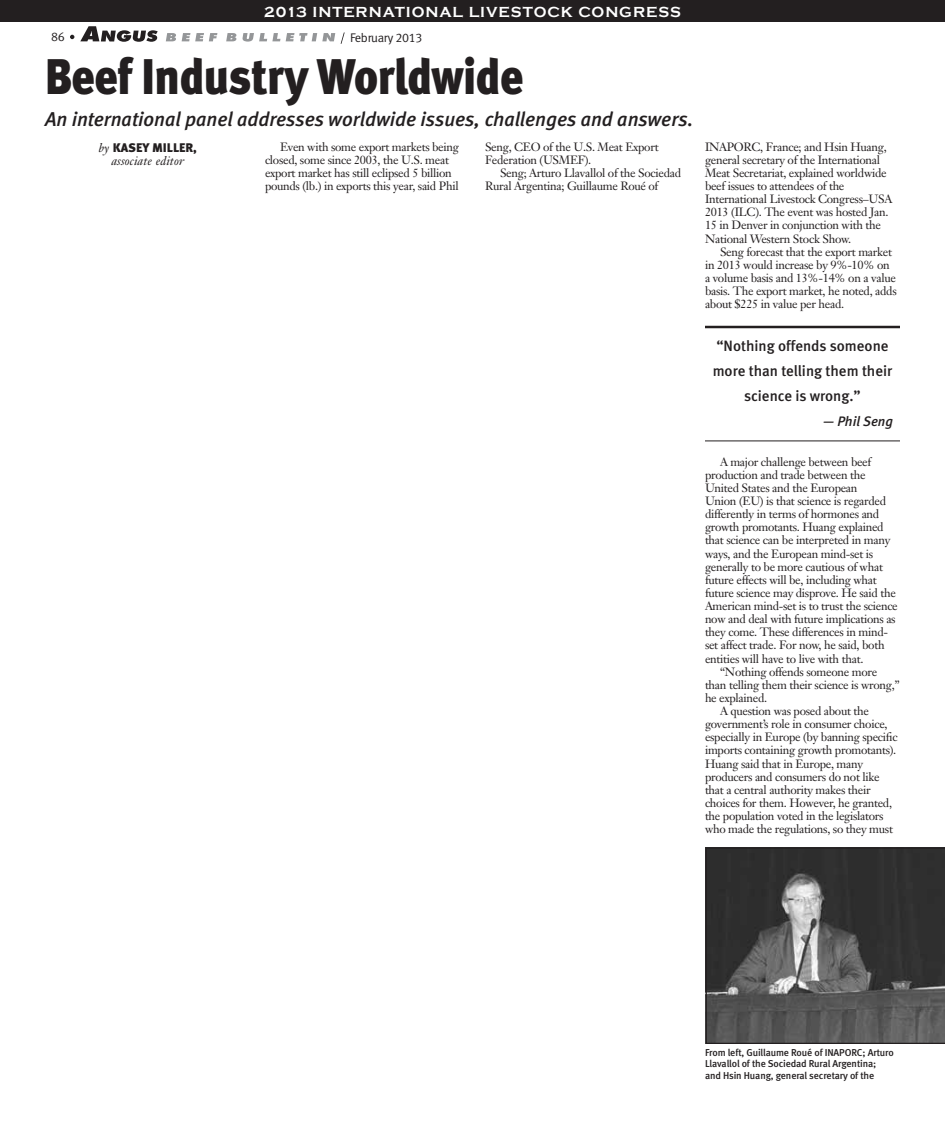
<style>
.page{position:relative;width:945px;height:1125px;background:#fff}
.page>*{position:absolute;margin:0;border:0;box-sizing:border-box;transform-origin:0 0}
.news_headline{font:50px "Meta Black LF";letter-spacing:-.01em;color:#231f20;scale:.9 1}
.deck{font:italic 20px "Meta Medium LF";color:#231f20}
.pull_quote{font:15px/25px "Meta Medium LF";color:#231f20;text-align:center}
.t1{font:700 15px "Copperplate Gothic";letter-spacing:.06em;color:#fff}
.pull_quote-2{font:italic 13.75px "Meta Medium LF";color:#231f20}
.byline{font:italic 12.5px "Janson Text";letter-spacing:.01em;color:#231f20}
.t2{font:12.5px "Meta Black LF Caps";color:#231f20}
.t3{font:12.5px "Meta Normal LF";letter-spacing:-.025em;color:#231f20}
.body_text{font:11.88px/13.1px "Janson Text";letter-spacing:-.025em;color:#231f20}
.cutlines{font:10px/11.2px "Meta Medium LF";letter-spacing:-.01em;color:#231f20}
.s1{font-family:"Janson Text";font-style:italic}
</style>
<div class="page">
<div style="left:0;top:0;width:945px;height:22px;background:#231f20"></div>
<svg style="left:80px;top:26px;width:78px;height:16px"></svg>
<svg style="left:166px;top:33px;width:10px;height:8px"></svg>
<svg style="left:182px;top:33px;width:35px;height:8px"></svg>
<svg style="left:226px;top:33px;width:10px;height:8px"></svg>
<svg style="left:243px;top:33px;width:37px;height:9px"></svg>
<svg style="left:286px;top:33px;width:49px;height:8px"></svg>
<svg style="left:70px;top:35px;width:4px;height:4px"></svg>
<svg style="left:341px;top:32px;width:4px;height:12px"></svg>
<svg style="left:706px;top:848px;width:239px;height:196px"></svg>
<hr style="left:705px;top:326px;width:195px;height:2px;background:#231f20">
<hr style="left:705px;top:441px;width:195px;height:1px;background:#231f20">
<p class="t1" style="left:264px;top:4px;width:418px">2013 INTERNATIONAL LIVESTOCK CONGRESS</p>
<p class="t3" style="left:51px;top:30px;width:15px">86</p>
<p class="t3" style="left:350px;top:31px;width:74px">February 2013</p>
<p class="news_headline" style="left:45px;top:47px;width:533px">Beef Industry Worldwide</p>
<p class="deck" style="left:45px;top:107px;width:650px">An international panel addresses worldwide issues, challenges and answers.</p>
<p class="t2" style="left:99px;top:140px;width:100px"><span class="s1">by</span> KASEY MILLER,</p>
<p class="byline" style="left:111px;top:153px;width:74px">associate editor</p>
<p class="body_text" style="left:265px;top:140px;width:196px;text-indent:15px">Even with some export markets being closed, some since 2003, the U.S. meat export market has still eclipsed 5 billion pounds (lb.) in exports this year, said Phil</p>
<p class="body_text" style="left:485px;top:140px;width:175px">Seng, CEO of the U.S. Meat Export<br>Federation (USMEF).</p>
<p class="body_text" style="left:485px;top:166px;width:198px;text-indent:15px">Seng; Arturo Llavallol of the Sociedad<br>Rural Argentina; Guillaume Roué of</p>
<p class="body_text" style="left:705px;top:140px;width:189px">INAPORC, France; and Hsin Huang, general secretary of the International Meat Secretariat, explained worldwide beef issues to attendees of the International Livestock Congress–USA 2013 (ILC). The event was hosted Jan.<br>15 in Denver in conjunction with the National Western Stock Show.</p>
<p class="body_text" style="left:705px;top:245px;width:193px;text-indent:15px">Seng forecast that the export market in 2013 would increase by 9%-10% on a volume basis and 13%-14% on a value basis. The export market, he noted, adds about $225 in value per head.</p>
<p class="pull_quote" style="left:713px;top:333px;width:181px">“Nothing offends someone more than telling them their science is wrong.”</p>
<p class="pull_quote-2" style="left:823px;top:413px;width:71px">— Phil Seng</p>
<p class="body_text" style="left:705px;top:455px;width:194px;text-indent:15px">A major challenge between beef production and trade between the United States and the European<br>Union (EU) is that science is regarded differently in terms of hormones and growth promotants. Huang explained that science can be interpreted in many ways, and the European mind-set is generally to be more cautious of what future effects will be, including what future science may disprove. He said the American mind-set is to trust the science now and deal with future implications as they come. These differences in mind&shy;set affect trade. For now, he said, both entities will have to live with that.</p>
<p class="body_text" style="left:705px;top:665px;width:196px;text-indent:15px">“Nothing offends someone more than telling them their science is wrong,” he explained.</p>
<p class="body_text" style="left:705px;top:704px;width:194px;text-indent:15px">A question was posed about the government’s role in consumer choice, especially in Europe (by banning specific imports containing growth promotants).<br>Huang said that in Europe, many producers and consumers do not like that a central authority makes their choices for them. However, he granted, the population voted in the legislators who made the regulations, so they must</p>
<p class="cutlines" style="left:705px;top:1047px;width:190px">From left, Guillaume Roué of INAPORC; Arturo<br>Llavallol of the Sociedad Rural Argentina; and Hsin Huang, general secretary of the</p>
</div>
